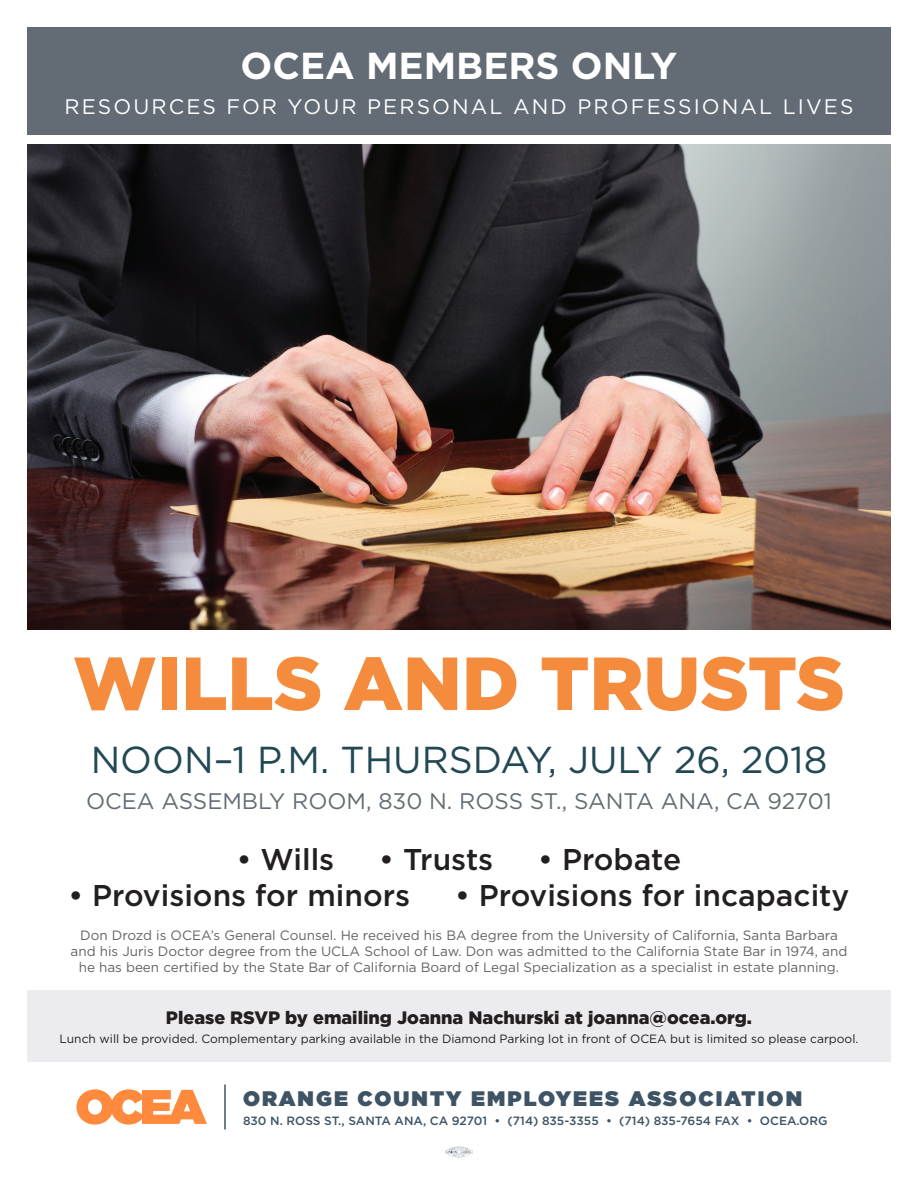
<style>
.page{position:relative;width:918px;height:1188px;background:#fff}
.page>*{position:absolute;margin:0;border:0;box-sizing:border-box;transform-origin:0 0}
.t1{font:900 75px "Gotham";color:#f58b3c}
.t2{font:37.5px "Gotham";color:#214853}
.t3{font:700 37.5px "Gotham";color:#fff}
.t4{font:500 30px "Gotham";color:#231f20}
.t5{font:22.5px "Gotham";color:#636c75}
.t6{font:21px "Gotham";letter-spacing:.1em;color:#fff}
.t7{font:900 21px "Gotham";letter-spacing:.1em;color:#3e5364}
.t8{font:900 18px "Gotham";color:#231f20}
.t9{font:13.5px/16.2px "Gotham";color:#636366;text-align:center}
.t10{font:12px "Gotham";color:#231f20}
.t11{font:500 12px "Gotham";color:#3e5364}
</style>
<div class="page">
<div style="left:27px;top:990px;width:864px;height:72px;background:#ececee"></div>
<div style="left:27px;top:27px;width:864px;height:108px;background:#636c75"></div>
<svg style="left:446px;top:1147px;width:26px;height:10px"></svg>
<svg style="left:77px;top:1089px;width:130px;height:36px"></svg>
<hr style="left:224px;top:1084px;width:2px;height:46px;background:#3e5364">
<img style="left:27px;top:144px;width:864px;height:486px">
<p class="t3" style="left:240px;top:44px;width:439px">OCEA MEMBERS ONLY</p>
<p class="t6" style="left:64px;top:95px;width:791px">RESOURCES FOR YOUR PERSONAL AND PROFESSIONAL LIVES</p>
<p class="t1" style="left:73px;top:640px;width:773px">WILLS AND TRUSTS</p>
<p class="t2" style="left:91px;top:739px;width:738px">NOON–1 P.M. THURSDAY, JULY 26, 2018</p>
<p class="t5" style="left:86px;top:789px;width:747px">OCEA ASSEMBLY ROOM, 830 N. ROSS ST., SANTA ANA, CA 92701</p>
<p class="t4" style="left:237px;top:839px;width:99px">• Wills</p>
<p class="t4" style="left:379px;top:839px;width:115px">• Trusts</p>
<p class="t4" style="left:538px;top:839px;width:144px">• Probate</p>
<p class="t4" style="left:69px;top:875px;width:343px">• Provisions for minors</p>
<p class="t4" style="left:455px;top:875px;width:396px">• Provisions for incapacity</p>
<p class="t9" style="left:71px;top:927px;width:778px">Don Drozd is OCEA’s General Counsel. He received his BA degree from the University of California, Santa Barbara and his Juris Doctor degree from the UCLA School of Law. Don was admitted to the California State Bar in 1974, and he has been certified by the State Bar of California Board of Legal Specialization as a specialist in estate planning.</p>
<p class="t8" style="left:166px;top:1007px;width:588px">Please RSVP by emailing Joanna Nachurski at joanna@ocea.org.</p>
<p class="t10" style="left:60px;top:1032px;width:800px">Lunch will be provided. Complementary parking available in the Diamond Parking lot in front of OCEA but is limited so please carpool.</p>
<p class="t7" style="left:243px;top:1083px;width:561px">ORANGE COUNTY EMPLOYEES ASSOCIATION</p>
<p class="t11" style="left:243px;top:1113px;width:586px">830 N. ROSS ST., SANTA ANA, CA 92701 • (714) 835-3355 • (714) 835-7654 FAX • OCEA.ORG</p>
</div>
